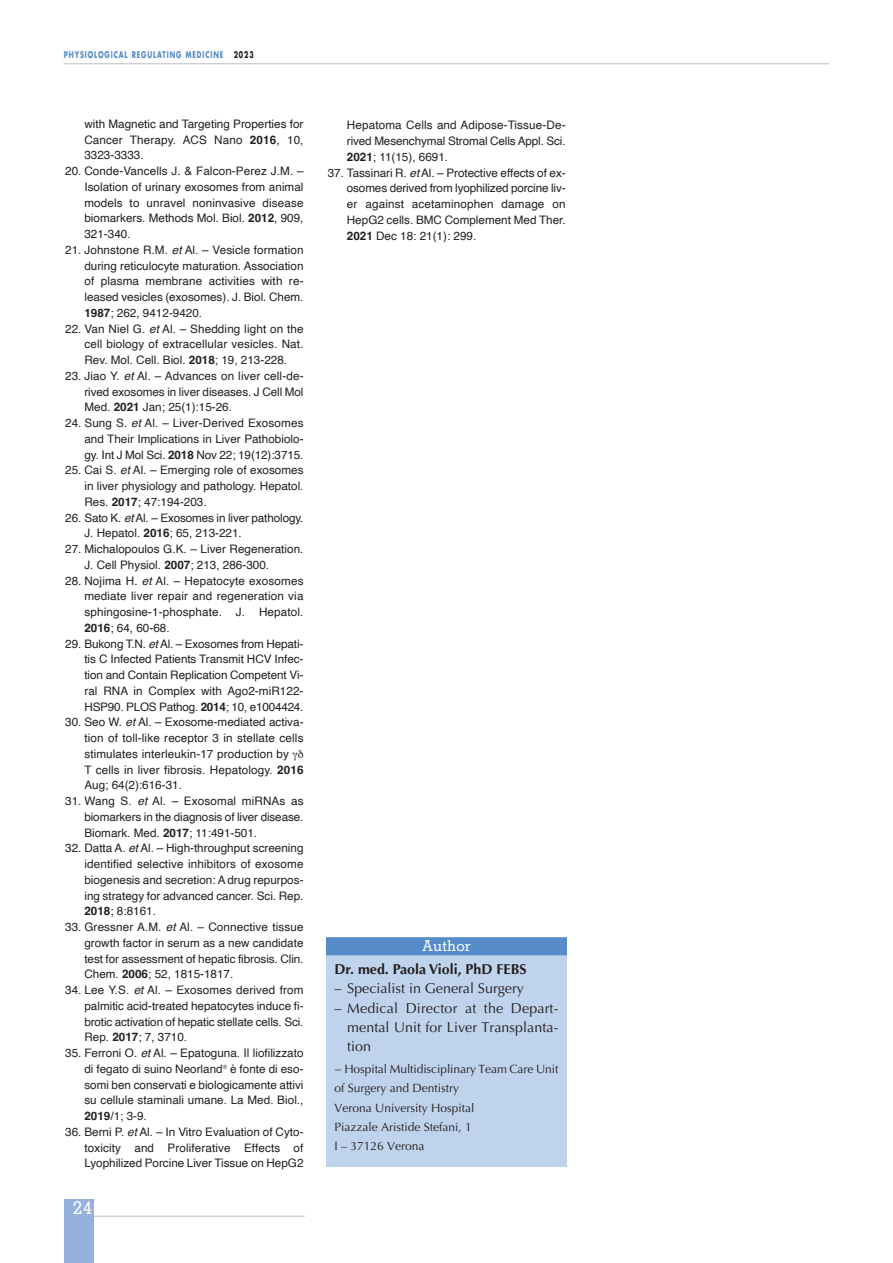
<style>
.page{position:relative;width:893px;height:1263px;background:#fff}
.page>*{position:absolute;margin:0;border:0;box-sizing:border-box;transform-origin:0 0}
.t1{font:500 18px "Memphis";color:#fff}
.t2{font:500 15px "Memphis";color:#fff}
.t3{font:14.25px/19.2px "Optima LT Std";letter-spacing:.005em;color:#231f20;text-align:justify}
.t4{font:700 14.25px "Optima LT Std";color:#231f20}
.t5{font:12px "Optima LT Std";color:#231f20}
.t6{font:11.7px/15.8px "Helvetica";color:#231f20;text-align:justify}
.t7{font:700 9px "Futura LT";letter-spacing:.135em;color:#568cc9;scale:.7 1}
.s1{color:#231f20}
.s2{font-weight:700}
.s3{font-style:italic}
</style>
<div class="page">
<hr style="left:85px;top:1216px;width:220px;height:1px;background:#bcbdc0">
<div style="left:64px;top:1199px;width:30px;height:64px;background:#96b1dc"></div>
<hr style="left:64px;top:64px;width:765px;height:1px;background:#bcbdc0">
<div style="left:326px;top:937px;width:241px;height:230px;background:#c0d3ec"></div>
<div style="left:326px;top:937px;width:241px;height:18px;background:#568cc9"></div>
<p class="t7" style="left:64px;top:49px;width:273px">PHYSIOLOGICAL REGULATING MEDICINE <span class="s1">2023</span></p>
<p class="t6" style="left:84px;top:117px;width:221px">with Magnetic and Targeting Properties for Cancer Therapy. ACS Nano <span class="s2">2016</span>, 10, 3323-3333.</p>
<p class="t6" style="left:84px;top:164px;width:221px;text-indent:-19px">20. Conde-Vancells J. &amp; Falcon-Perez J.M. – Isolation of urinary exosomes from animal models to unravel noninvasive disease biomarkers. Methods Mol. Biol. <span class="s2">2012</span>, 909, 321-340.</p>
<p class="t6" style="left:84px;top:243px;width:221px;text-indent:-19px">21. Johnstone R.M. <span class="s3">et</span> Al. – Vesicle formation during reticulocyte maturation. Association of plasma membrane activities with re&shy;leased vesicles (exosomes). J. Biol. Chem.<br><span class="s2">1987</span>; 262, 9412-9420.</p>
<p class="t6" style="left:84px;top:322px;width:221px;text-indent:-19px">22. Van Niel G. <span class="s3">et</span> Al. – Shedding light on the cell biology of extracellular vesicles. Nat.<br>Rev. Mol. Cell. Biol. <span class="s2">2018</span>; 19, 213-228.</p>
<p class="t6" style="left:84px;top:369px;width:221px;text-indent:-19px">23. Jiao Y. <span class="s3">et</span> Al. – Advances on liver cell-de&shy;rived exosomes in liver diseases. J Cell Mol Med. <span class="s2">2021</span> Jan; 25(1):15-26.</p>
<p class="t6" style="left:84px;top:416px;width:221px;text-indent:-19px">24. Sung S. <span class="s3">et</span> Al. – Liver-Derived Exosomes and Their Implications in Liver Pathobiolo&shy;gy. Int J Mol Sci. <span class="s2">2018</span> Nov 22; 19(12):3715.</p>
<p class="t6" style="left:84px;top:463px;width:221px;text-indent:-19px">25. Cai S. <span class="s3">et</span> Al. – Emerging role of exosomes in liver physiology and pathology. Hepatol.<br>Res. <span class="s2">2017</span>; 47:194-203.</p>
<p class="t6" style="left:84px;top:511px;width:221px;text-indent:-19px">26. Sato K. <span class="s3">et</span> Al. – Exosomes in liver pathology.<br>J. Hepatol. <span class="s2">2016</span>; 65, 213-221.</p>
<p class="t6" style="left:84px;top:542px;width:221px;text-indent:-19px">27. Michalopoulos G.K. – Liver Regeneration.<br>J. Cell Physiol. <span class="s2">2007</span>; 213, 286-300.</p>
<p class="t6" style="left:84px;top:574px;width:221px;text-indent:-19px">28. Nojima H. <span class="s3">et</span> Al. – Hepatocyte exosomes mediate liver repair and regeneration via sphingosine-1-phosphate. J. Hepatol.<br><span class="s2">2016</span>; 64, 60-68.</p>
<p class="t6" style="left:84px;top:637px;width:221px;text-indent:-19px">29. Bukong T.N. <span class="s3">et</span> Al. – Exosomes from Hepati&shy;tis C Infected Patients Transmit HCV Infec&shy;tion and Contain Replication Competent Vi&shy;ral RNA in Complex with Ago2-miR122- HSP90. PLOS Pathog. <span class="s2">2014</span>; 10, e1004424.</p>
<p class="t6" style="left:84px;top:715px;width:221px;text-align:left;text-indent:-19px">30. Seo W. <span class="s3">et</span> Al. – Exosome-mediated activa&shy;tion of toll-like receptor 3 in stellate cells stimulates interleukin-17 production by<br>T cells in liver fibrosis. Hepatology. <span class="s2">2016<br></span>Aug; 64(2):616-31.</p>
<p class="t6" style="left:84px;top:794px;width:221px;text-indent:-19px">31. Wang S. <span class="s3">et</span> Al. – Exosomal miRNAs as biomarkers in the diagnosis of liver disease.<br>Biomark. Med. <span class="s2">2017</span>; 11:491-501.</p>
<p class="t6" style="left:84px;top:841px;width:221px;text-indent:-19px">32. Datta A. <span class="s3">et</span> Al. – High-throughput screening identified selective inhibitors of exosome biogenesis and secretion: A drug repurpos&shy;ing strategy for advanced cancer. Sci. Rep.<br><span class="s2">2018</span>; 8:8161.</p>
<p class="t6" style="left:84px;top:920px;width:221px;text-indent:-19px">33. Gressner A.M. <span class="s3">et</span> Al. – Connective tissue growth factor in serum as a new candidate test for assessment of hepatic fibrosis. Clin.<br>Chem. <span class="s2">2006</span>; 52, 1815-1817.</p>
<p class="t6" style="left:84px;top:983px;width:221px;text-indent:-19px">34. Lee Y.S. <span class="s3">et</span> Al. – Exosomes derived from palmitic acid-treated hepatocytes induce fi&shy;brotic activation of hepatic stellate cells. Sci.<br>Rep. <span class="s2">2017</span>; 7, 3710.</p>
<p class="t6" style="left:84px;top:1046px;width:221px;text-indent:-19px">35. Ferroni O. <span class="s3">et</span> Al. – Epatoguna. Il liofilizzato di fegato di suino Neorland<sup>®</sup> è fonte di eso&shy;somi ben conservati e biologicamente attivi su cellule staminali umane. La Med. Biol., <span class="s2">2019</span>/1; 3-9.</p>
<p class="t6" style="left:84px;top:1125px;width:221px;text-indent:-19px">36. Berni P. <span class="s3">et</span> Al. – In Vitro Evaluation of Cyto&shy;toxicity and Proliferative Effects of Lyophilized Porcine Liver Tissue on HepG2</p>
<p class="t1" style="left:73px;top:1201px;width:20px">24</p>
<p class="t6" style="left:347px;top:118px;width:220px">Hepatoma Cells and Adipose-Tissue-De&shy;rived Mesenchymal Stromal Cells Appl. Sci.<br><span class="s2">2021</span>; 11(15), 6691.</p>
<p class="t6" style="left:347px;top:166px;width:220px;text-indent:-19px">37. Tassinari R. <span class="s3">et</span> Al. – Protective effects of ex&shy;osomes derived from lyophilized porcine liv&shy;er against acetaminophen damage on HepG2 cells. BMC Complement Med Ther.<br><span class="s2">2021</span> Dec 18: 21(1): 299.</p>
<p class="t2" style="left:422px;top:940px;width:50px">Author</p>
<p class="t4" style="left:334px;top:964px;width:194px">Dr. med. Paola Violi, PhD FEBS</p>
<p class="t3" style="left:334px;top:980px;width:191px">– Specialist in General Surgery</p>
<p class="t3" style="left:347px;top:999px;width:213px;text-indent:-13px">– Medical Director at the Depart&shy;mental Unit for Liver Transplanta&shy;tion</p>
<p class="t5" style="left:334px;top:1064px;width:225px">− Hospital Multidisciplinary Team Care Unit</p>
<p class="t5" style="left:334px;top:1083px;width:126px">of Surgery and Dentistry</p>
<p class="t5" style="left:334px;top:1102px;width:142px">Verona University Hospital</p>
<p class="t5" style="left:334px;top:1122px;width:139px">Piazzale Aristide Stefani, 1</p>
<p class="t5" style="left:334px;top:1141px;width:92px">I – 37126 Verona</p>
</div>
